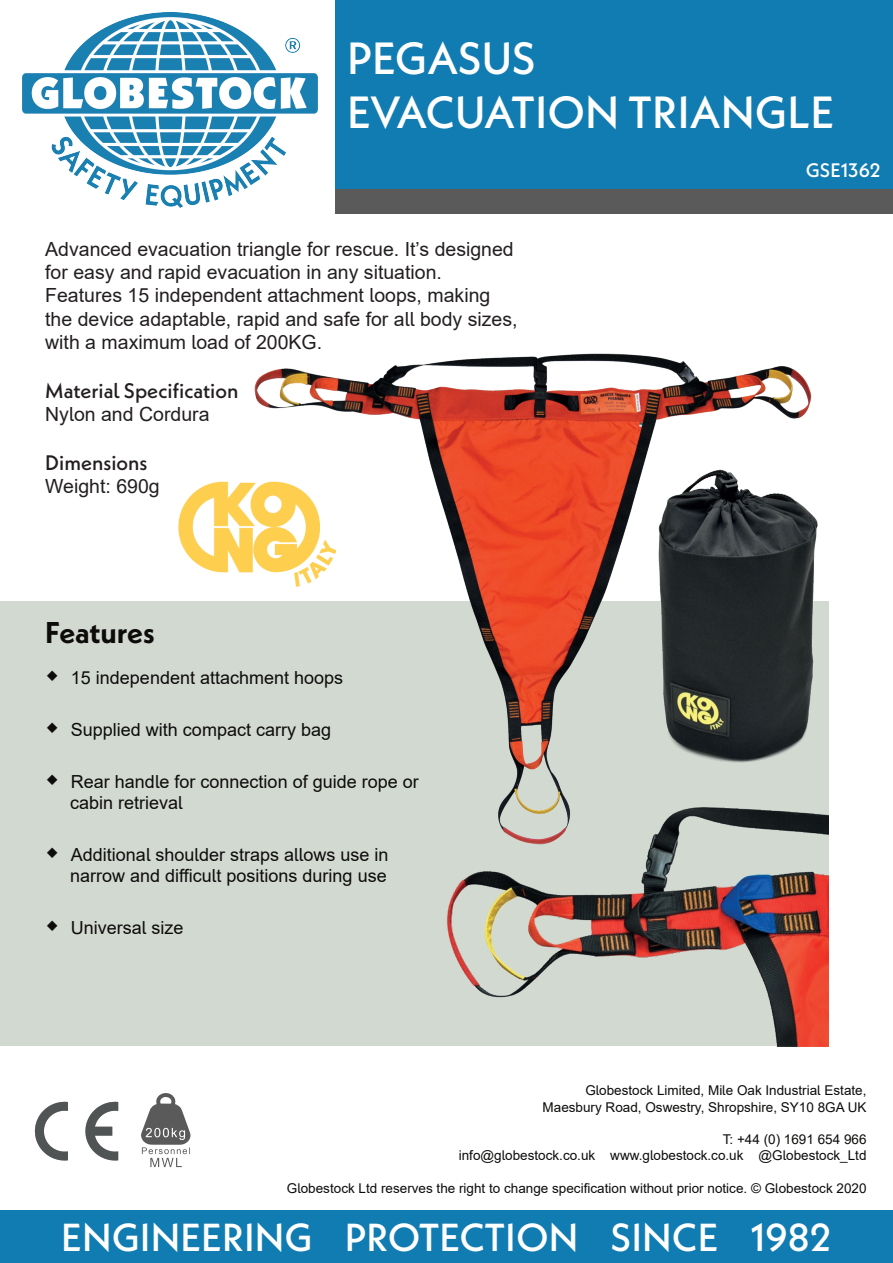
<style>
.page{position:relative;width:893px;height:1263px;background:#fff}
.page>*{position:absolute;margin:0;border:0;box-sizing:border-box;transform-origin:0 0}
.t1{font:500 45px/54px "Neue Kabel";color:#fff}
.t2{font:500 39px "Neue Kabel";color:#fff}
.t3{font:700 30px "Neue Kabel";color:#0d0c0b}
.t4{font:500 21px "Neue Kabel";color:#231f20}
.t5{font:19.5px/23.4px "Arial";color:#231f20}
.t6{font:500 19.5px "Neue Kabel";color:#fff}
.t7{font:18px/21.6px "Arial";color:#0d0c0b}
.t8{font:13.5px/16.2px "Arial";color:#0d0c0b;text-align:right}
</style>
<div class="page">
<div style="left:336px;top:0;width:557px;height:207px;background:#117cb1"></div>
<div style="left:336px;top:189px;width:557px;height:24px;background:#595a59"></div>
<div style="left:0;top:602px;width:829px;height:444px;background:#d2d9d1"></div>
<div style="left:0;top:1210px;width:893px;height:53px;background:#117cb1"></div>
<img style="left:22px;top:13px;width:296px;height:195px">
<img style="left:135px;top:353px;width:677px;height:305px">
<img style="left:447px;top:658px;width:382px;height:388px">
<img style="left:34px;top:1101px;width:85px;height:60px">
<img style="left:179px;top:479px;width:157px;height:110px">
<svg style="left:141px;top:1093px;width:50px;height:74px"></svg>
<img style="left:585px;top:468px;width:244px;height:297px">
<h1 class="t1" style="left:347px;top:31px;width:489px">PEGASUS<br>EVACUATION TRIANGLE</h1>
<p class="t5" style="left:45px;top:237px;width:474px">Advanced evacuation triangle for rescue. It’s designed for easy and rapid evacuation in any situation.<br>Features 15 independent attachment loops, making the device adaptable, rapid and safe for all body sizes, with a maximum load of 200KG.</p>
<h3 class="t4" style="left:45px;top:377px;width:195px">Material Specification</h3>
<h3 class="t5" style="left:45px;top:403px;width:166px">Nylon and Cordura</h3>
<h3 class="t4" style="left:45px;top:449px;width:104px">Dimensions</h3>
<h3 class="t5" style="left:45px;top:475px;width:116px">Weight: 690g</h3>
<h3 class="t3" style="left:45px;top:613px;width:111px">Features</h3>
<h3 class="t7" style="left:45px;top:667px;width:299px"><sup>◆</sup> 15 independent attachment hoops</h3>
<h3 class="t7" style="left:45px;top:719px;width:287px"><sup>◆</sup> Supplied with compact carry bag</h3>
<h3 class="t7" style="left:70px;top:770px;width:350px;text-indent:-25px"><sup>◆</sup> Rear handle for connection of guide rope or cabin retrieval</h3>
<h3 class="t7" style="left:45px;top:844px;width:345px;text-align:right"><sup>◆</sup> Additional shoulder straps allows use in narrow and difficult positions during use</h3>
<h3 class="t7" style="left:45px;top:917px;width:140px"><sup>◆</sup> Universal size</h3>
<h3 class="t6" style="left:806px;top:158px;width:76px">GSE1362</h3>
<p class="t8" style="left:543px;top:1082px;width:325px">Globestock Limited, Mile Oak Industrial Estate,<br>Maesbury Road, Oswestry, Shropshire, SY10 8GA UK</p>
<p class="t8" style="left:459px;top:1131px;width:409px">T: +44 (0) 1691 654 966<br>info@globestock.co.uk www.globestock.co.uk @Globestock_Ltd</p>
<p class="t8" style="left:287px;top:1179px;width:581px">Globestock Ltd reserves the right to change specification without prior notice. © Globestock 2020</p>
<h2 class="t2" style="left:61px;top:1212px;width:772px">ENGINEERING PROTECTION SINCE 1982</h2>
</div>
